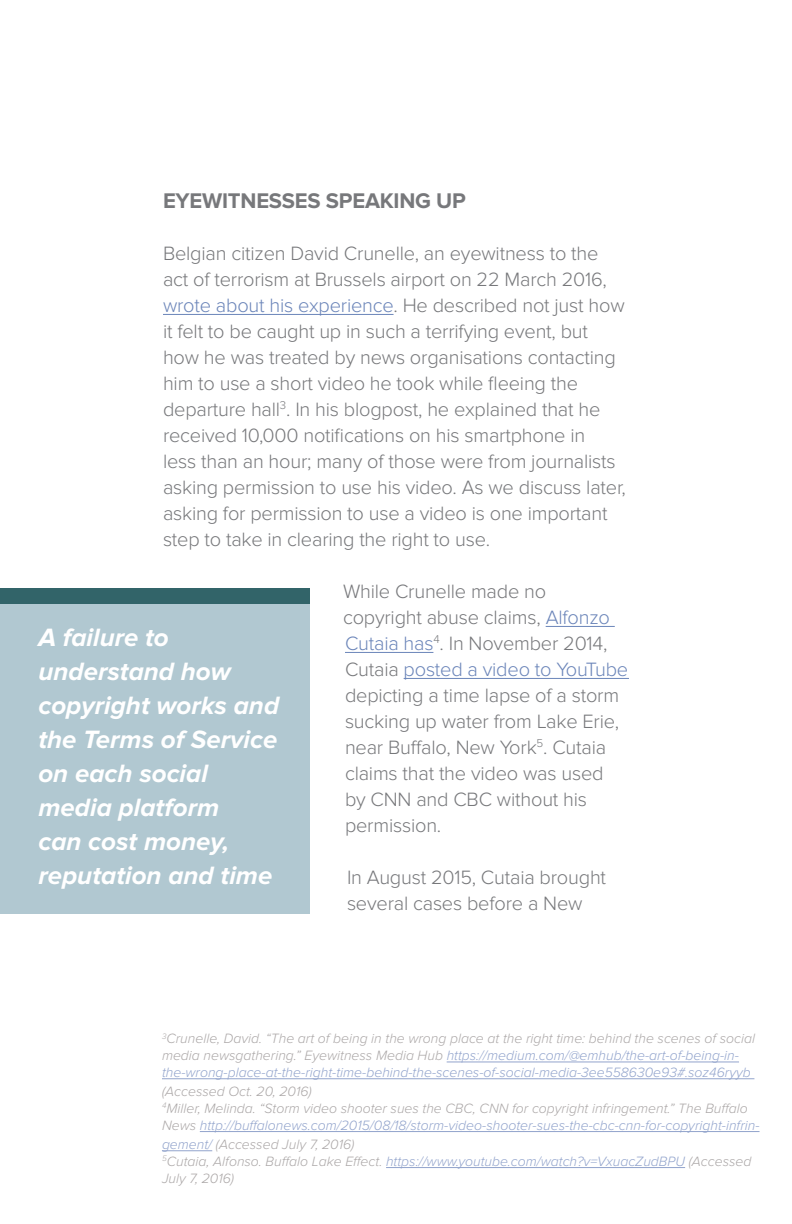
<style>
.page{position:relative;width:792px;height:1224px;background:#fff}
.page>*{position:absolute;margin:0;border:0;box-sizing:border-box;transform-origin:0 0}
.t1{font:italic 700 26px/34px "Proxima Nova";color:#fff}
.t2{font:700 22px "Proxima Nova";letter-spacing:-.01em;color:#77787b}
.t3{font:300 20px/26px "Proxima Nova";letter-spacing:-.01em;color:#77787b}
.t4{font:italic 300 14px/16.8px "Proxima Nova";color:#aba7a7}
.t5{font:italic 300 14px/16.8px "Proxima Nova";color:#92a4cc}
.s1{color:#6b85b9}
.s2{color:#aba7a7}
.s3{color:#92a4cc}
</style>
<div class="page">
<div style="left:0;top:588px;width:310px;height:325px;background:#b1c8d1"></div>
<div style="left:0;top:588px;width:310px;height:16px;background:#326469"></div>
<hr style="left:447px;top:1062px;width:292px;height:1px;background:#92a4cc">
<hr style="left:162px;top:1078px;width:592px;height:1px;background:#92a4cc">
<hr style="left:200px;top:1131px;width:560px;height:1px;background:#92a4cc">
<hr style="left:162px;top:1150px;width:50px;height:1px;background:#92a4cc">
<hr style="left:386px;top:1167px;width:299px;height:1px;background:#92a4cc">
<hr style="left:163px;top:314px;width:231px;height:1px;background:#6b85b9">
<hr style="left:546px;top:626px;width:69px;height:1px;background:#6b85b9">
<hr style="left:345px;top:652px;width:88px;height:1px;background:#6b85b9">
<hr style="left:404px;top:678px;width:225px;height:1px;background:#6b85b9">
<p class="t2" style="left:163px;top:188px;width:304px">EYEWITNESSES SPEAKING UP</p>
<p class="t3" style="left:163px;top:240px;width:464px">Belgian citizen David Crunelle, an eyewitness to the act of terrorism at Brussels airport on 22 March 2016, <span class="s1">wrote about his experience</span>. He described not just how it felt to be caught up in such a terrifying event, but how he was treated by news organisations contacting him to use a short video he took while fleeing the departure hall<sup>3</sup>. In his blogpost, he explained that he received 10,000 notifications on his smartphone in<br>less than an hour; many of those were from journalists asking permission to use his video. As we discuss later, asking for permission to use a video is one important step to take in clearing the right to use.</p>
<p class="t3" style="left:343px;top:578px;width:287px">While Crunelle made no copyright abuse claims, <span class="s1">Alfonzo<br>Cutaia has</span><sup>4</sup>. In November 2014,<br>Cutaia <span class="s1">posted a video to YouTube </span>depicting a time lapse of a storm sucking up water from Lake Erie, near Buffalo, New York<sup>5</sup>. Cutaia claims that the video was used<br>by CNN and CBC without his permission.</p>
<p class="t3" style="left:347px;top:864px;width:261px">In August 2015, Cutaia brought several cases before a New</p>
<h1 class="t1" style="left:38px;top:621px;width:242px">A failure to understand how copyright works and the Terms of Service on each social media platform<br>can cost money, reputation and time</h1>
<p class="t5" style="left:162px;top:1031px;width:595px"><sup>3</sup><span class="s2">Crunelle, David. “The art of being in the wrong place at the right time: behind the scenes of social media newsgathering.” Eyewitness Media Hub</span> https://medium.com/@emhub/the-art-of-being-in&shy;the-wrong-place-at-the-right-time-behind-the-scenes-of-social-media-3ee558630e93#.soz46ryyb</p>
<p class="t4" style="left:162px;top:1083px;width:599px">(Accessed Oct. 20, 2016)<br><sup>4</sup>Miller, Melinda. “Storm video shooter sues the CBC, CNN for copyright infringement.” The Buffalo<br>News <span class="s3">http://buffalonews.com/2015/08/18/storm-video-shooter-sues-the-cbc-cnn-for-copyright-infrin-</span></p>
<p class="t4" style="left:162px;top:1136px;width:591px"><span class="s3">gement/</span> (Accessed July 7, 2016)<br><sup>5</sup>Cutaia, Alfonso. Buffalo Lake Effect. <span class="s3">https://www.youtube.com/watch?v=VxuacZudBPU</span> (Accessed<br>July 7, 2016)</p>
</div>
